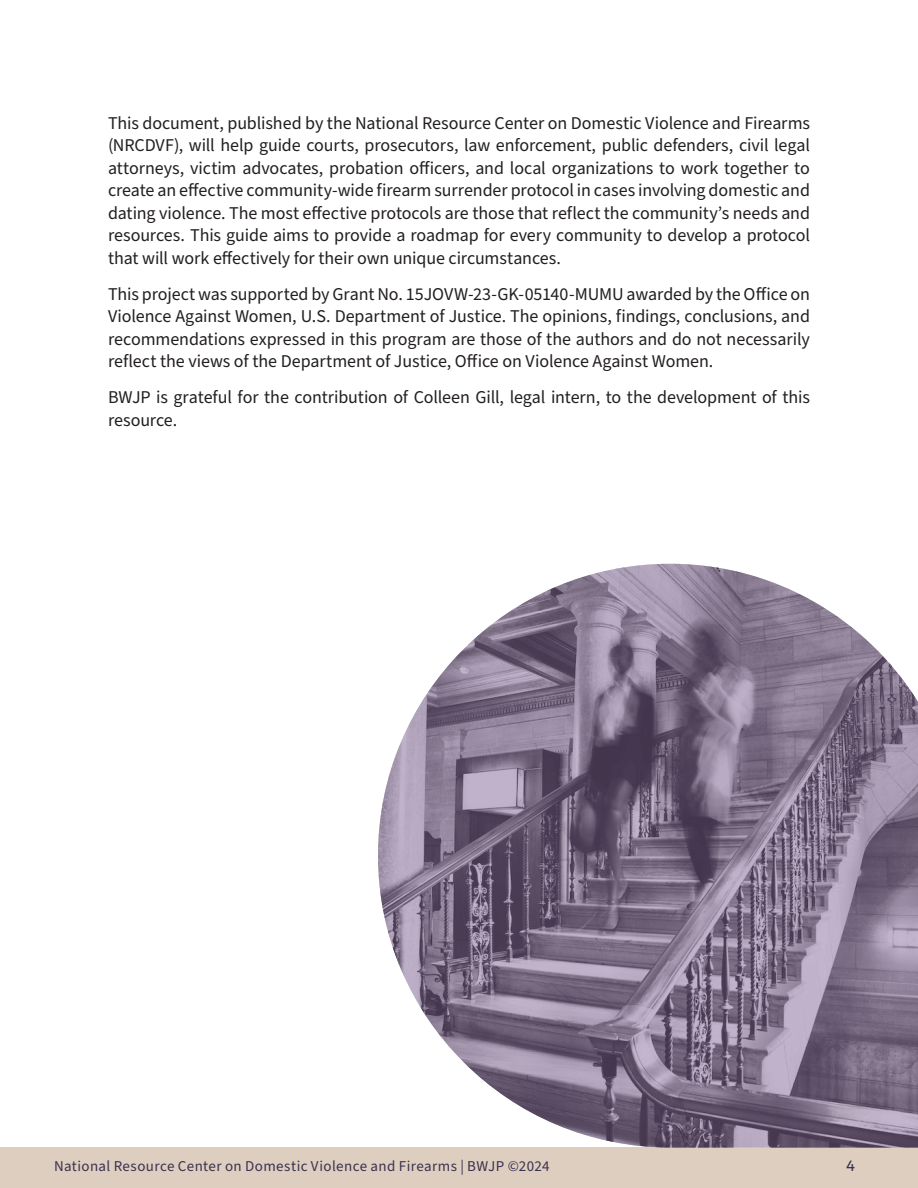
<style>
.page{position:relative;width:918px;height:1188px;background:#fff}
.page>*{position:absolute;margin:0;border:0;box-sizing:border-box;transform-origin:0 0}
.body_copy{font:18px/22.5px "Source Sans Pro";letter-spacing:-.005em;color:#231f20;text-align:justify}
.t1{font:15px "Source Sans Pro";letter-spacing:.025em;color:#393250}
.t2{font:15px "Outfit";color:#393250}
</style>
<div class="page">
<div style="left:0;top:1148px;width:918px;height:40px;background:#decebf"></div>
<svg style="left:378px;top:564px;width:540px;height:584px;background:#93879a"></svg>
<p class="body_copy" style="left:108px;top:112px;width:704px">This document, published by the National Resource Center on Domestic Violence and Firearms (NRCDVF), will help guide courts, prosecutors, law enforcement, public defenders, civil legal attorneys, victim advocates, probation officers, and local organizations to work together to create an effective community-wide firearm surrender protocol in cases involving domestic and dating violence. The most effective protocols are those that reflect the community’s needs and resources. This guide aims to provide a roadmap for every community to develop a protocol that will work effectively for their own unique circumstances.</p>
<p class="body_copy" style="left:108px;top:283px;width:704px">This project was supported by Grant No. 15JOVW-23-GK-05140-MUMU awarded by the Office on Violence Against Women, U.S. Department of Justice. The opinions, findings, conclusions, and recommendations expressed in this program are those of the authors and do not necessarily reflect the views of the Department of Justice, Office on Violence Against Women.</p>
<p class="body_copy" style="left:108px;top:386px;width:703px">BWJP is grateful for the contribution of Colleen Gill, legal intern, to the development of this resource.</p>
<p class="t1" style="left:54px;top:1156px;width:497px">National Resource Center on Domestic Violence and Firearms | BWJP ©2024</p>
<p class="t2" style="left:846px;top:1156px;width:10px">4</p>
</div>
